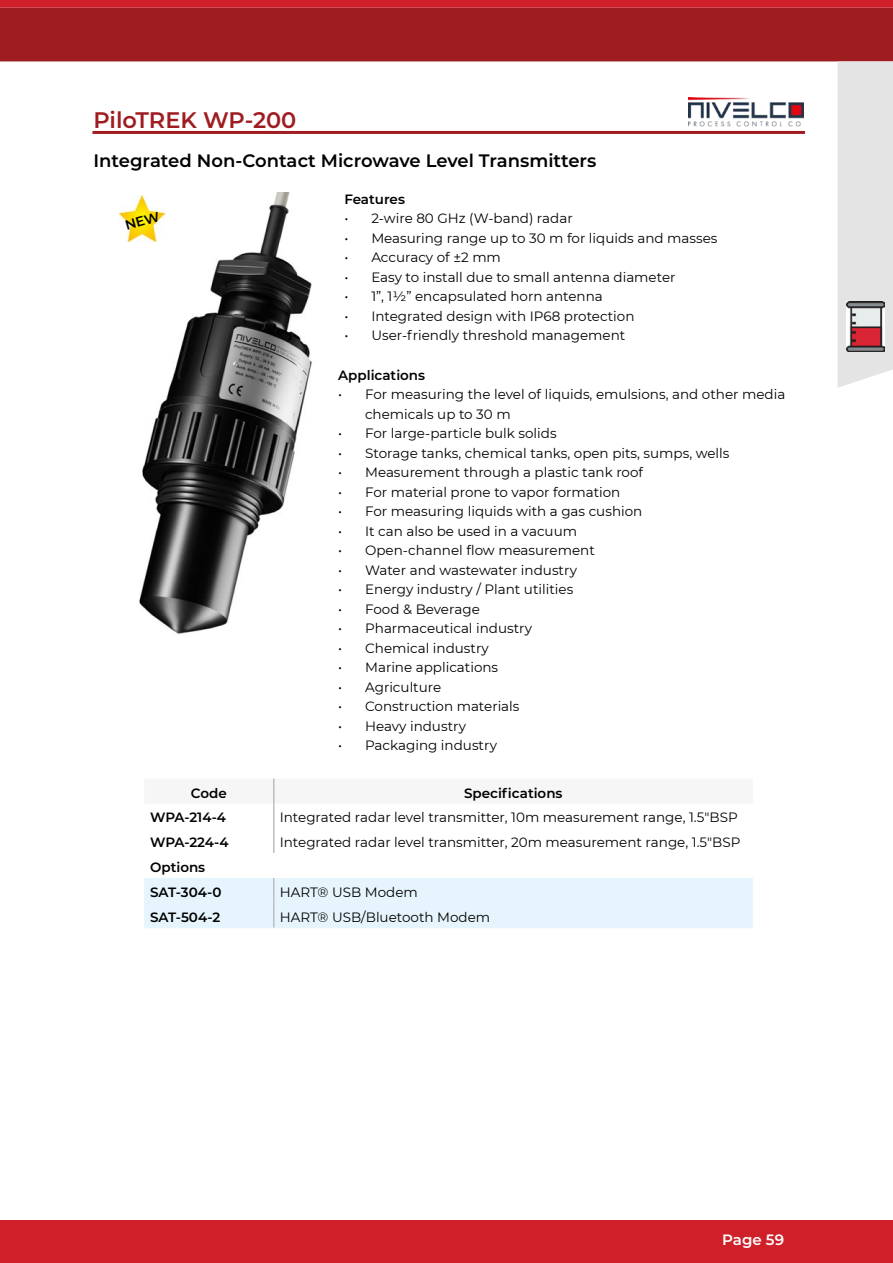
<style>
.page{position:relative;width:893px;height:1263px;background:#fff}
.page>*{position:absolute;margin:0;border:0;box-sizing:border-box;transform-origin:0 0}
.t1{font:600 22.5px "Montserrat";color:#9f1d21}
.t2{font:600 18px "Montserrat";color:#000}
.t3{font:600 15px "Montserrat";color:#fff}
.t4{font:13.5px/19.5px "Montserrat";color:#000}
.t5{font:600 13.5px/25px "Montserrat";color:#000}
</style>
<div class="page">
<div style="left:0;top:1220px;width:893px;height:43px;background:#cf2029"></div>
<svg style="left:0;top:0;width:893px;height:131px"></svg>
<div style="left:838px;top:61px;width:55px;height:327px;background:#e5e4e4"></div>
<img style="left:846px;top:302px;width:38px;height:50px">
<hr style="left:92px;top:131px;width:713px;height:3px;background:#9f1d21">
<img style="left:689px;top:97px;width:114px;height:30px">
<div style="left:144px;top:878px;width:609px;height:50px;background:#e6f5fd"></div>
<img style="left:119px;top:193px;width:193px;height:441px">
<img style="left:120px;top:196px;width:44px;height:45px">
<svg style="left:125px;top:211px;width:35px;height:19px"></svg>
<h1 class="t1" style="left:94px;top:104px;width:204px">PiloTREK WP-200</h1>
<h2 class="t2" style="left:94px;top:148px;width:504px">Integrated Non-Contact Microwave Level Transmitters</h2>
<p class="t5" style="left:344px;top:186px;width:62px">Features</p>
<p class="t4" style="left:344px;top:208px;width:230px">• 2-wire 80 GHz (W-band) radar</p>
<p class="t4" style="left:344px;top:228px;width:375px">• Measuring range up to 30 m for liquids and masses</p>
<p class="t4" style="left:344px;top:247px;width:158px">• Accuracy of ±2 mm</p>
<p class="t4" style="left:344px;top:267px;width:333px">• Easy to install due to small antenna diameter</p>
<p class="t4" style="left:344px;top:286px;width:260px">• 1”, 1½” encapsulated horn antenna</p>
<p class="t4" style="left:344px;top:306px;width:292px">• Integrated design with IP68 protection</p>
<p class="t4" style="left:344px;top:325px;width:282px">• User-friendly threshold management</p>
<p class="t5" style="left:338px;top:362px;width:89px">Applications</p>
<p class="t4" style="left:365px;top:384px;width:422px;text-indent:-27px">• For measuring the level of liquids, emulsions, and other media chemicals up to 30 m</p>
<p class="t4" style="left:338px;top:423px;width:220px">• For large-particle bulk solids</p>
<p class="t4" style="left:338px;top:443px;width:393px">• Storage tanks, chemical tanks, open pits, sumps, wells</p>
<p class="t4" style="left:338px;top:462px;width:306px">• Measurement through a plastic tank roof</p>
<p class="t4" style="left:338px;top:482px;width:284px">• For material prone to vapor formation</p>
<p class="t4" style="left:338px;top:501px;width:306px">• For measuring liquids with a gas cushion</p>
<p class="t4" style="left:338px;top:521px;width:240px">• It can also be used in a vacuum</p>
<p class="t4" style="left:338px;top:540px;width:258px">• Open-channel flow measurement</p>
<p class="t4" style="left:338px;top:560px;width:240px">• Water and wastewater industry</p>
<p class="t4" style="left:338px;top:579px;width:237px">• Energy industry / Plant utilities</p>
<p class="t4" style="left:338px;top:599px;width:143px">• Food &amp; Beverage</p>
<p class="t4" style="left:338px;top:618px;width:196px">• Pharmaceutical industry</p>
<p class="t4" style="left:338px;top:638px;width:152px">• Chemical industry</p>
<p class="t4" style="left:338px;top:657px;width:162px">• Marine applications</p>
<p class="t4" style="left:338px;top:677px;width:105px">• Agriculture</p>
<p class="t4" style="left:338px;top:696px;width:183px">• Construction materials</p>
<p class="t4" style="left:338px;top:716px;width:129px">• Heavy industry</p>
<p class="t4" style="left:338px;top:735px;width:160px">• Packaging industry</p>
<p class="t5" style="left:191px;top:780px;width:37px">Code</p>
<p class="t5" style="left:464px;top:780px;width:100px">Specifications</p>
<p class="t5" style="left:150px;top:804px;width:78px">WPA-214-4</p>
<p class="t4" style="left:280px;top:807px;width:459px">Integrated radar level transmitter, 10m measurement range, 1.5″BSP</p>
<p class="t5" style="left:150px;top:829px;width:80px">WPA-224-4</p>
<p class="t4" style="left:280px;top:832px;width:462px">Integrated radar level transmitter, 20m measurement range, 1.5″BSP</p>
<p class="t5" style="left:150px;top:854px;width:73px">Options<br>SAT-304-0</p>
<p class="t4" style="left:280px;top:882px;width:140px">HART® USB Modem</p>
<p class="t5" style="left:150px;top:904px;width:72px">SAT-504-2</p>
<p class="t4" style="left:280px;top:907px;width:212px">HART® USB/Bluetooth Modem</p>
<p class="t3" style="left:722px;top:1229px;width:63px">Page 59</p>
</div>
